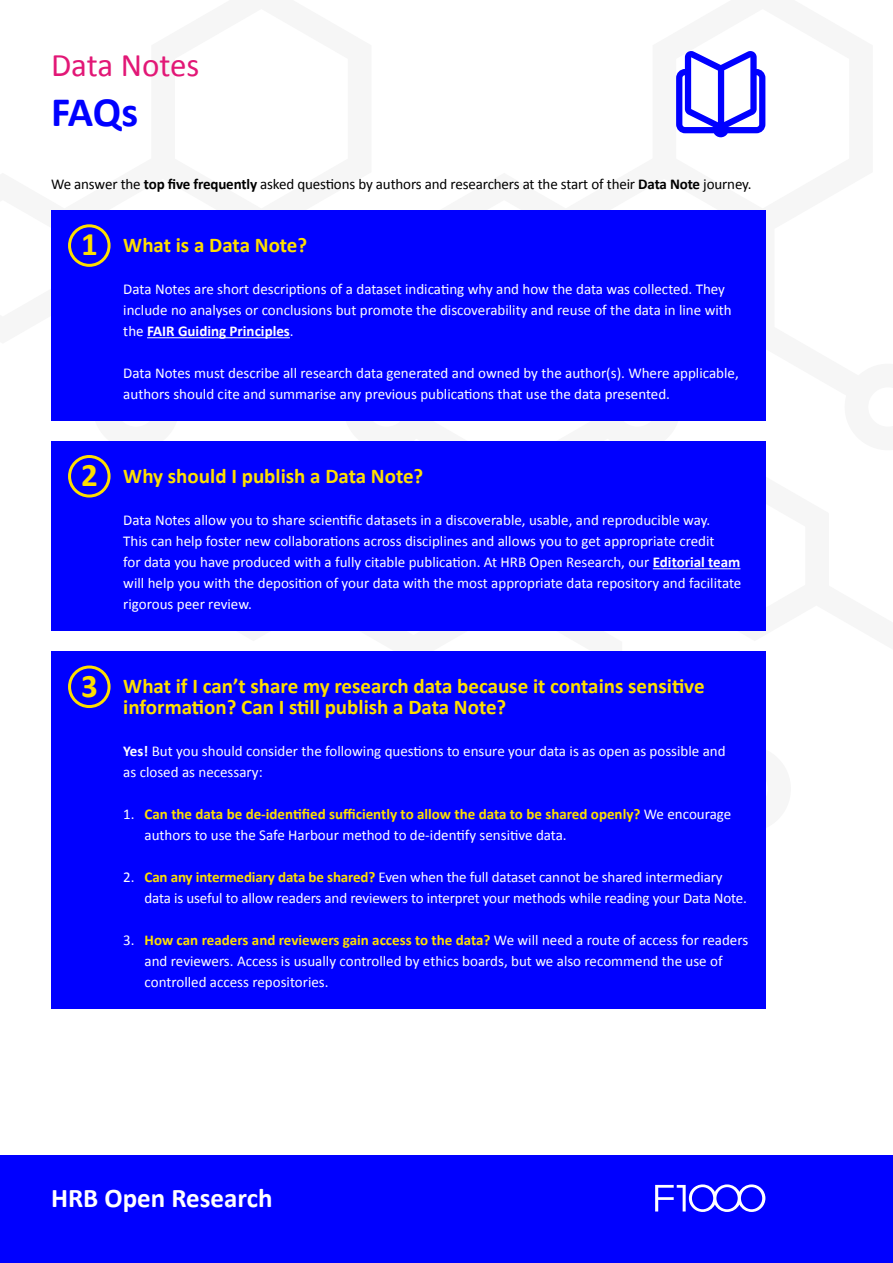
<style>
.page{position:relative;width:893px;height:1263px;background:#fff}
.page>*{position:absolute;margin:0;border:0;box-sizing:border-box;transform-origin:0 0}
.t1{font:700 42px "Calibri";color:#00f}
.t2{font:33px "Calibri";color:#e21776}
.t3{font:700 33px "Calibri";color:#fedf00}
.t4{font:700 27px "Calibri";color:#fff}
.t5{font:700 21px/21px "Calibri";color:#fedf00}
.t6{font:15px/21px "Calibri";color:#fff}
.t7{font:15px "Calibri";letter-spacing:-.01em;color:#000}
.s1{font-weight:700}
.s2{font-weight:700;color:#fedf00}
</style>
<div class="page">
<div style="left:0;top:1155px;width:893px;height:108px;background:#00f"></div>
<svg style="left:655px;top:1184px;width:110px;height:28px"></svg>
<div style="left:51px;top:210px;width:714px;height:210px;background:#00f"></div>
<div style="left:51px;top:441px;width:714px;height:189px;background:#00f"></div>
<div style="left:51px;top:651px;width:714px;height:357px;background:#00f"></div>
<svg style="left:676px;top:51px;width:89px;height:86px"></svg>
<hr style="left:147px;top:337px;width:143px;height:1px;background:#fff">
<hr style="left:653px;top:568px;width:87px;height:1px;background:#fff">
<div style="left:68px;top:224px;width:43px;height:43px;border:3px solid #fedf00;border-radius:50%"></div>
<div style="left:68px;top:455px;width:43px;height:42px;border:3px solid #fedf00;border-radius:50%"></div>
<div style="left:68px;top:665px;width:43px;height:43px;border:3px solid #fedf00;border-radius:50%"></div>
<h2 class="t2" style="left:51px;top:44px;width:150px">Data Notes</h2>
<h1 class="t1" style="left:51px;top:82px;width:89px">FAQs</h1>
<p class="t7" style="left:51px;top:175px;width:702px">We answer the <span class="s1">top five frequently</span> asked questions by authors and researchers at the start of their <span class="s1">Data Note</span> journey.</p>
<h2 class="t3" style="left:81px;top:221px;width:18px">1</h2>
<h3 class="t5" style="left:123px;top:234px;width:185px">What is a Data Note?</h3>
<p class="t6" style="left:123px;top:278px;width:610px">Data Notes are short descriptions of a dataset indicating why and how the data was collected. They include no analyses or conclusions but promote the discoverability and reuse of the data in line with the <span class="s1">FAIR Guiding Principles</span>.</p>
<p class="t6" style="left:123px;top:362px;width:617px">Data Notes must describe all research data generated and owned by the author(s). Where applicable, authors should cite and summarise any previous publications that use the data presented.</p>
<h2 class="t3" style="left:81px;top:452px;width:18px">2</h2>
<h3 class="t5" style="left:123px;top:465px;width:302px">Why should I publish a Data Note?</h3>
<p class="t6" style="left:123px;top:509px;width:620px">Data Notes allow you to share scientific datasets in a discoverable, usable, and reproducible way.<br>This can help foster new collaborations across disciplines and allows you to get appropriate credit<br>for data you have produced with a fully citable publication. At HRB Open Research, our <span class="s1">Editorial team </span>will help you with the deposition of your data with the most appropriate data repository and facilitate rigorous peer review.</p>
<h2 class="t3" style="left:81px;top:662px;width:18px">3</h2>
<h3 class="t5" style="left:123px;top:675px;width:583px">What if I can’t share my research data because it contains sensitive information? Can I still publish a Data Note?</h3>
<p class="t6" style="left:123px;top:740px;width:604px"><span class="s1">Yes!</span> But you should consider the following questions to ensure your data is as open as possible and as closed as necessary:</p>
<p class="t6" style="left:145px;top:803px;width:588px;text-indent:-21px">1. <span class="s2">Can the data be de-identified sufficiently to allow the data to be shared openly?</span> We encourage authors to use the Safe Harbour method to de-identify sensitive data.</p>
<p class="t6" style="left:145px;top:866px;width:604px;text-indent:-21px">2. <span class="s2">Can any intermediary data be shared?</span> Even when the full dataset cannot be shared intermediary data is useful to allow readers and reviewers to interpret your methods while reading your Data Note.</p>
<p class="t6" style="left:145px;top:929px;width:605px;text-indent:-21px">3. <span class="s2">How can readers and reviewers gain access to the data?</span> We will need a route of access for readers and reviewers. Access is usually controlled by ethics boards, but we also recommend the use of controlled access repositories.</p>
<h3 class="t4" style="left:51px;top:1179px;width:223px">HRB Open Research</h3>
</div>
